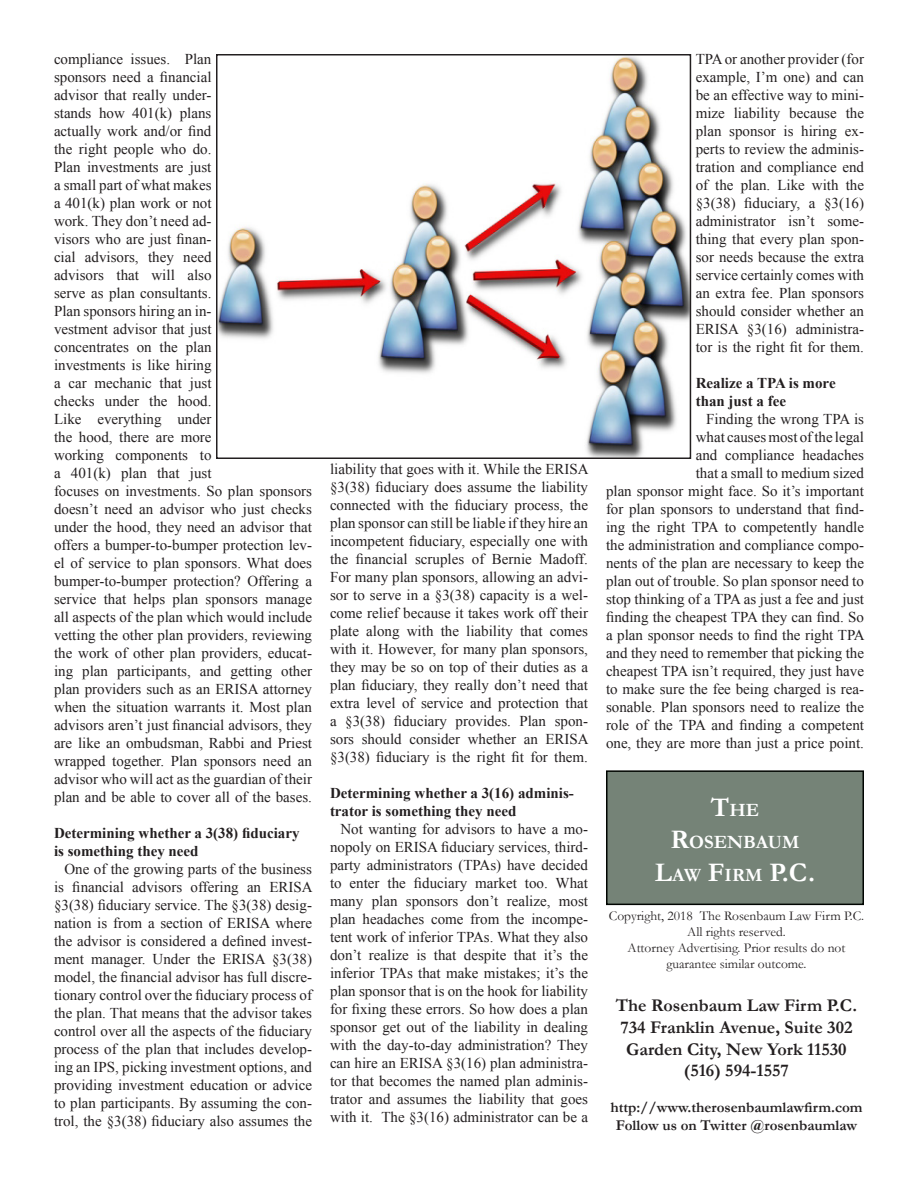
<style>
.page{position:relative;width:918px;height:1188px;background:#fff}
.page>*{position:absolute;margin:0;border:0;box-sizing:border-box;transform-origin:0 0}
.t1{font:700 27px "Garamond";color:#fff}
.t2{font:700 18.9px "Garamond";color:#fff}
.t3{font:700 18px "Garamond";color:#231f20}
.t4{font:15px/18px "Times New Roman";color:#231f20;text-align:justify}
.t5{font:700 15px/18px "Times New Roman";color:#231f20}
.t6{font:700 15px "Garamond";color:#231f20}
.t7{font:13.5px/16.2px "Garamond";color:#231f20;text-align:center}
.s1{font-size:27px}
.s2{font-size:18.9px}
</style>
<div class="page">
<div style="left:607px;top:771px;width:256px;height:133px;background:#758377"></div>
<div style="left:606px;top:770px;width:258px;height:135px;border:2px solid #000400"></div>
<img style="left:219px;top:57px;width:469px;height:399px">
<div style="left:216px;top:54px;width:475px;height:405px;border:2px solid #231f20"></div>
<p class="t4" style="left:54px;top:50px;width:260px;text-align:left">compliance issues. Plan<br>sponsors need a financial<br>advisor that really under-<br>stands how 401(k) plans<br>actually work and/or find<br>the right people who do.<br>Plan investments are just<br>a small part of what makes<br>a 401(k) plan work or not<br>work. They don’t need ad-<br>visors who are just finan-<br>cial advisors, they need<br>advisors that will also<br>serve as plan consultants.<br>Plan sponsors hiring an in-<br>vestment advisor that just<br>concentrates on the plan<br>investments is like hiring<br>a car mechanic that just<br>checks under the hood.<br>Like everything under<br>the hood, there are more<br>working components to<br>a 401(k) plan that just<br>focuses on investments. So plan sponsors doesn’t need an advisor who just checks under the hood, they need an advisor that offers a bumper-to-bumper protection lev&shy;el of service to plan sponsors. What does bumper-to-bumper protection? Offering a service that helps plan sponsors manage all aspects of the plan which would include vetting the other plan providers, reviewing the work of other plan providers, educat&shy;ing plan participants, and getting other plan providers such as an ERISA attorney when the situation warrants it. Most plan advisors aren’t just financial advisors, they are like an ombudsman, Rabbi and Priest wrapped together. Plan sponsors need an advisor who will act as the guardian of their plan and be able to cover all of the bases.</p>
<p class="t5" style="left:54px;top:824px;width:247px">Determining whether a 3(38) fiduciary is something they need</p>
<p class="t4" style="left:54px;top:860px;width:260px;text-indent:10px">One of the growing parts of the business is financial advisors offering an ERISA §3(38) fiduciary service. The §3(38) desig&shy;nation is from a section of ERISA where the advisor is considered a defined invest&shy;ment manager. Under the ERISA §3(38) model, the financial advisor has full discre&shy;tionary control over the fiduciary process of the plan. That means that the advisor takes control over all the aspects of the fiduciary process of the plan that includes develop&shy;ing an IPS, picking investment options, and providing investment education or advice to plan participants. By assuming the con&shy;trol, the §3(38) fiduciary also assumes the</p>
<p class="t4" style="left:330px;top:460px;width:260px">liability that goes with it. While the ERISA §3(38) fiduciary does assume the liability connected with the fiduciary process, the plan sponsor can still be liable if they hire an incompetent fiduciary, especially one with the financial scruples of Bernie Madoff.<br>For many plan sponsors, allowing an advi&shy;sor to serve in a §3(38) capacity is a wel&shy;come relief because it takes work off their plate along with the liability that comes with it. However, for many plan sponsors, they may be so on top of their duties as a plan fiduciary, they really don’t need that extra level of service and protection that a §3(38) fiduciary provides. Plan spon&shy;sors should consider whether an ERISA §3(38) fiduciary is the right fit for them.</p>
<p class="t5" style="left:330px;top:784px;width:245px">Determining whether a 3(16) adminis&shy;trator is something they need</p>
<p class="t4" style="left:330px;top:820px;width:260px;text-indent:10px">Not wanting for advisors to have a mo&shy;nopoly on ERISA fiduciary services, third&shy;party administrators (TPAs) have decided to enter the fiduciary market too. What many plan sponsors don’t realize, most plan headaches come from the incompe&shy;tent work of inferior TPAs. What they also don’t realize is that despite that it’s the inferior TPAs that make mistakes; it’s the plan sponsor that is on the hook for liability for fixing these errors. So how does a plan sponsor get out of the liability in dealing with the day-to-day administration? They can hire an ERISA §3(16) plan administra&shy;tor that becomes the named plan adminis&shy;trator and assumes the liability that goes with it. The §3(16) administrator can be a</p>
<p class="t4" style="left:696px;top:50px;width:170px">TPA or another provider (for example, I’m one) and can be an effective way to mini&shy;mize liability because the plan sponsor is hiring ex&shy;perts to review the adminis&shy;tration and compliance end of the plan. Like with the §3(38) fiduciary, a §3(16) administrator isn’t some&shy;thing that every plan spon&shy;sor needs because the extra service certainly comes with an extra fee. Plan sponsors should consider whether an ERISA §3(16) administra&shy;tor is the right fit for them.</p>
<p class="t5" style="left:696px;top:374px;width:141px">Realize a TPA is more than just a fee</p>
<p class="t4" style="left:606px;top:410px;width:260px;text-align:right">Finding the wrong TPA is<br>what causes most of the legal<br>and compliance headaches<br>that a small to medium sized<br>plan sponsor might face. So it’s important for plan sponsors to understand that find&shy;ing the right TPA to competently handle the administration and compliance compo&shy;nents of the plan are necessary to keep the plan out of trouble. So plan sponsor need to stop thinking of a TPA as just a fee and just finding the cheapest TPA they can find. So a plan sponsor needs to find the right TPA and they need to remember that picking the cheapest TPA isn’t required, they just have to make sure the fee being charged is rea&shy;sonable. Plan sponsors need to realize the role of the TPA and finding a competent one, they are more than just a price point.</p>
<p class="t2" style="left:711px;top:799px;width:50px"><span class="s1">T</span>HE</p>
<p class="t2" style="left:670px;top:831px;width:131px"><span class="s1">R</span>OSENBAUM</p>
<p class="t1" style="left:655px;top:856px;width:162px">L<span class="s2">AW</span> F<span class="s2">IRM</span> P.C.</p>
<p class="t7" style="left:609px;top:907px;width:257px">Copyright, 2018 The Rosenbaum Law Firm P.C.<br>All rights reserved.</p>
<p class="t7" style="left:628px;top:940px;width:219px">Attorney Advertising. Prior results do not</p>
<p class="t7" style="left:666px;top:956px;width:142px">guarantee similar outcome.</p>
<p class="t3" style="left:616px;top:995px;width:243px">The Rosenbaum Law Firm P.C.</p>
<p class="t3" style="left:620px;top:1017px;width:234px">734 Franklin Avenue, Suite 302</p>
<p class="t3" style="left:626px;top:1038px;width:222px">Garden City, New York 11530</p>
<p class="t3" style="left:684px;top:1060px;width:107px">(516) 594-1557</p>
<p class="t6" style="left:610px;top:1099px;width:254px">http://www.therosenbaumlawfirm.com</p>
<p class="t6" style="left:616px;top:1117px;width:243px">Follow us on Twitter @rosenbaumlaw</p>
</div>
